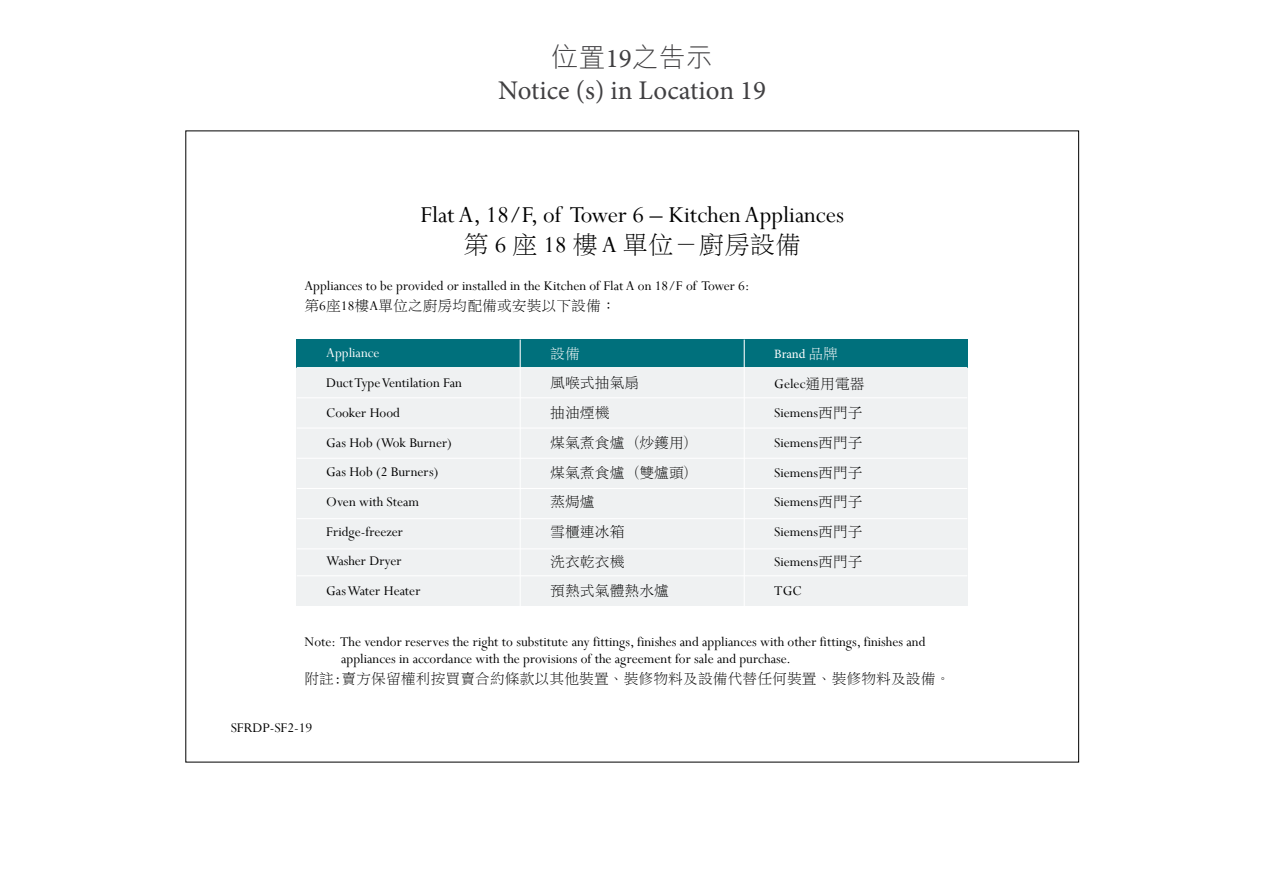
<style>
.page{position:relative;width:1263px;height:893px;background:#fff}
.page>*{position:absolute;margin:0;border:0;box-sizing:border-box;transform-origin:0 0}
.t1{font:27px "Minion Pro";color:#414042}
.t2{font:300 27px "M Hei HK";color:#414042}
.t3{font:25.5px "Perpetua";color:#000}
.t4{font:25.5px "DF Li Song Lt HKSCS U";color:#000}
.t5{font:14.85px/29.7px "Perpetua";color:#000}
.t6{font:14.85px/29.7px "DF Li Song Lt HKSCS U";color:#000}
.t7{font:14.85px "Perpetua";color:#fff}
.t8{font:14.85px "DF Li Song Lt HKSCS U";color:#fff}
.t9{font:12.75px "Minion Pro";letter-spacing:-.005em;color:#fff}
.s1{font-family:"Minion Pro";font-weight:400}
.s2{font-family:"Perpetua"}
.s3{font-family:"DF Li Song Lt HKSCS U";font-size:14.85px}
.s4{font-family:"DF Li Song Lt HKSCS U"}
</style>
<div class="page">
<div style="left:297px;top:340px;width:671px;height:266px;background:#eff1f2"></div>
<div style="left:297px;top:340px;width:671px;height:28px;background:#00707c"></div>
<hr style="left:297px;top:367px;width:670px;height:1px;background:#fff">
<hr style="left:297px;top:397px;width:670px;height:1px;background:#fff">
<hr style="left:297px;top:427px;width:670px;height:2px;background:#fff">
<hr style="left:297px;top:458px;width:670px;height:1px;background:#fff">
<hr style="left:297px;top:488px;width:670px;height:1px;background:#fff">
<hr style="left:297px;top:518px;width:670px;height:1px;background:#fff">
<hr style="left:297px;top:548px;width:670px;height:1px;background:#fff">
<hr style="left:520px;top:340px;width:1px;height:266px;background:#fff">
<hr style="left:744px;top:340px;width:1px;height:266px;background:#fff">
<hr style="left:297px;top:575px;width:670px;height:1px;background:#fff">
<h1 class="t2" style="left:552px;top:38px;width:162px">位置<span class="s1">19</span>之告示</h1>
<h1 class="t1" style="left:498px;top:73px;width:269px">Notice (s) in Location 19</h1>
<h2 class="t3" style="left:420px;top:199px;width:425px">Flat A, 18/F, of Tower 6 – Kitchen Appliances</h2>
<h2 class="t4" style="left:464px;top:231px;width:339px">第 <span class="s2">6</span> 座 <span class="s2">18</span> 樓 <span class="s2">A</span> 單位－廚房設備</h2>
<p class="t5" style="left:304px;top:271px;width:446px">Appliances to be provided or installed in the Kitchen of Flat A on 18/F of Tower 6:</p>
<p class="t6" style="left:304px;top:290px;width:313px">第<span class="s2">6</span>座<span class="s2">18</span>樓<span class="s2">A</span>單位之廚房均配備或安裝以下設備：</p>
<p class="t7" style="left:326px;top:344px;width:55px">Appliance</p>
<p class="t5" style="left:326px;top:368px;width:137px">Duct Type Ventilation Fan<br>Cooker Hood<br>Gas Hob (Wok Burner)<br>Gas Hob (2 Burners)<br>Oven with Steam<br>Fridge-freezer<br>Washer Dryer<br>Gas Water Heater</p>
<p class="t8" style="left:550px;top:345px;width:31px">設備</p>
<p class="t6" style="left:550px;top:368px;width:143px">風喉式抽氣扇<br>抽油煙機<br>煤氣煮食爐 (炒鑊用)煤氣煮食爐 (雙爐頭)蒸焗爐<br>雪櫃連冰箱<br>洗衣乾衣機<br>預熱式氣體熱水爐</p>
<p class="t9" style="left:774px;top:345px;width:65px">Brand <span class="s3">品牌</span></p>
<p class="t5" style="left:774px;top:368px;width:92px">Gelec<span class="s4">通用電器<br></span>Siemens<span class="s4">西門子<br></span>Siemens<span class="s4">西門子<br></span>Siemens<span class="s4">西門子<br></span>Siemens<span class="s4">西門子<br></span>Siemens<span class="s4">西門子<br></span>Siemens<span class="s4">西門子<br></span>TGC</p>
<p class="t5" style="left:341px;top:632px;width:586px;line-height:17.9px;text-indent:-37px">Note: The vendor reserves the right to substitute any fittings, finishes and appliances with other fittings, finishes and appliances in accordance with the provisions of the agreement for sale and purchase.</p>
<p class="t6" style="left:304px;top:663px;width:647px">附註:賣方保留權利按買賣合約條款以其他裝置、裝修物料及設備代替任何裝置、裝修物料及設備。</p>
<p class="t5" style="left:231px;top:713px;width:83px">SFRDP-SF2-19</p>
</div>
